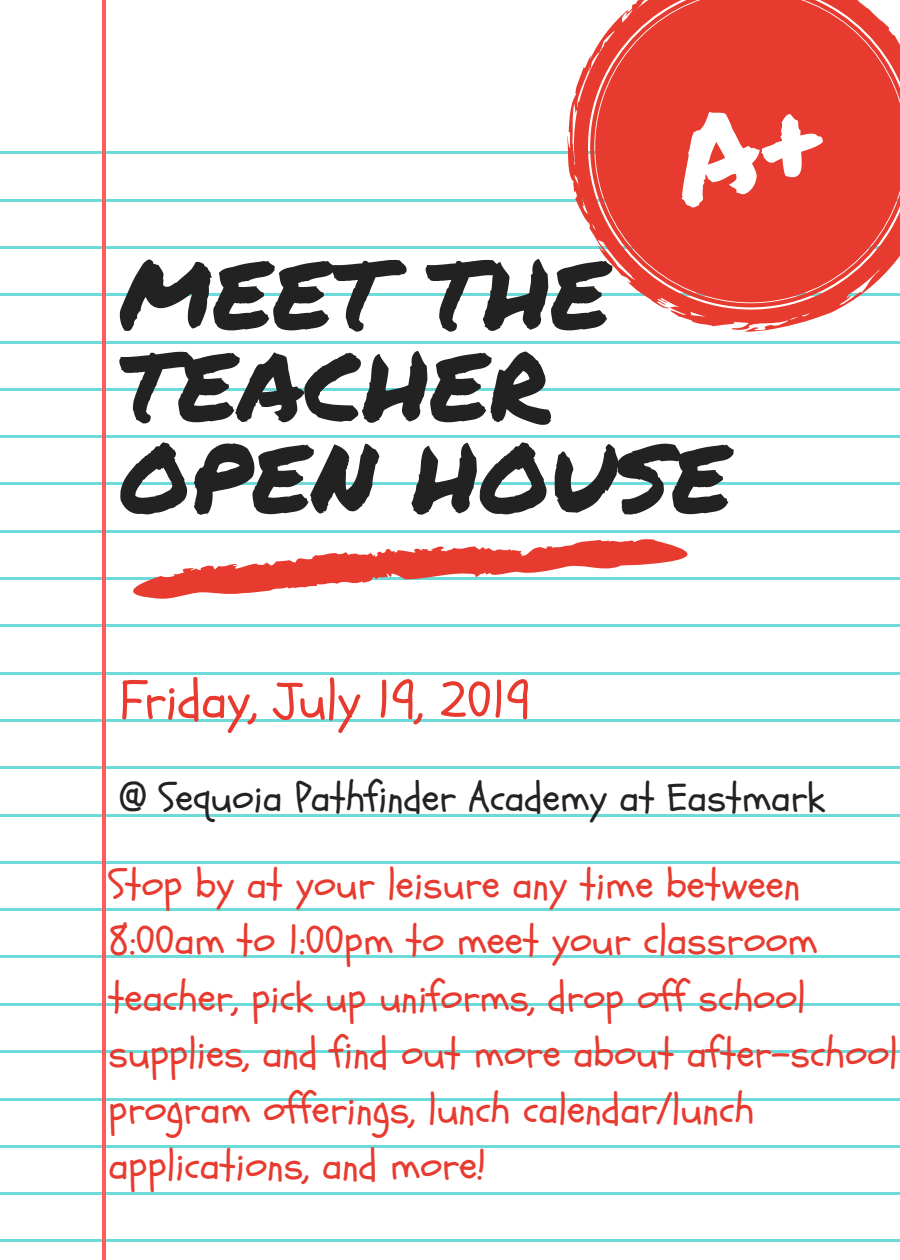
<style>
.page{position:relative;width:900px;height:1260px;background:#fff}
.page>*{position:absolute;margin:0;border:0;box-sizing:border-box;transform-origin:0 0}
.t1{font:95.5px/92px "Permanent Marker";color:#222}
.t2{font:52.75px "Schoolbell";color:#e83b30}
.t3{font:41.25px/56.2px "Schoolbell";color:#e83b30}
.t4{font:40.25px "Schoolbell";color:#222}
</style>
<div class="page">
<hr style="left:0;top:152px;width:900px;height:2px;background:#6edbdb">
<hr style="left:0;top:199px;width:900px;height:2px;background:#6edbdb">
<hr style="left:0;top:246px;width:900px;height:3px;background:#6edbdb">
<hr style="left:0;top:293px;width:900px;height:3px;background:#6edbdb">
<hr style="left:0;top:341px;width:900px;height:3px;background:#6edbdb">
<hr style="left:0;top:388px;width:900px;height:3px;background:#6edbdb">
<hr style="left:0;top:435px;width:900px;height:3px;background:#6edbdb">
<hr style="left:0;top:482px;width:900px;height:3px;background:#6edbdb">
<hr style="left:0;top:530px;width:900px;height:3px;background:#6edbdb">
<hr style="left:0;top:577px;width:900px;height:3px;background:#6edbdb">
<hr style="left:0;top:625px;width:900px;height:2px;background:#6edbdb">
<hr style="left:0;top:672px;width:900px;height:3px;background:#6edbdb">
<hr style="left:0;top:719px;width:900px;height:3px;background:#6edbdb">
<hr style="left:0;top:766px;width:900px;height:3px;background:#6edbdb">
<hr style="left:0;top:814px;width:900px;height:3px;background:#6edbdb">
<hr style="left:0;top:861px;width:900px;height:3px;background:#6edbdb">
<hr style="left:0;top:908px;width:900px;height:3px;background:#6edbdb">
<hr style="left:0;top:955px;width:900px;height:3px;background:#6edbdb">
<hr style="left:0;top:1003px;width:900px;height:3px;background:#6edbdb">
<hr style="left:0;top:1050px;width:900px;height:3px;background:#6edbdb">
<hr style="left:0;top:1098px;width:900px;height:2px;background:#6edbdb">
<hr style="left:0;top:1145px;width:900px;height:3px;background:#6edbdb">
<hr style="left:0;top:1192px;width:900px;height:3px;background:#6edbdb">
<hr style="left:0;top:1239px;width:900px;height:3px;background:#6edbdb">
<hr style="left:102px;top:0;width:3px;height:1260px;background:#ff5c5c">
<svg style="left:568px;top:57px;width:274px;height:275px"></svg>
<svg style="left:590px;top:0;width:310px;height:307px;background:#e95046"></svg>
<svg style="left:105px;top:527px;width:583px;height:78px"></svg>
<div style="left:661px;top:100px;width:169px;height:110px;background:#e83b30"></div>
<h1 class="t1" style="left:119px;top:246px;width:613px">MEET THE<br>TEACHER<br>OPEN HOUSE</h1>
<p class="t2" style="left:120px;top:665px;width:412px">Friday, July 19, 2019</p>
<p class="t4" style="left:119px;top:771px;width:707px">@ Sequoia Pathfinder Academy at Eastmark</p>
<p class="t3" style="left:109px;top:857px;width:791px">Stop by at your leisure any time between 8:00am to 1:00pm to meet your classroom teacher, pick up uniforms, drop off school supplies, and find out more about after-school program offerings, lunch calendar/lunch applications, and more!</p>
</div>
